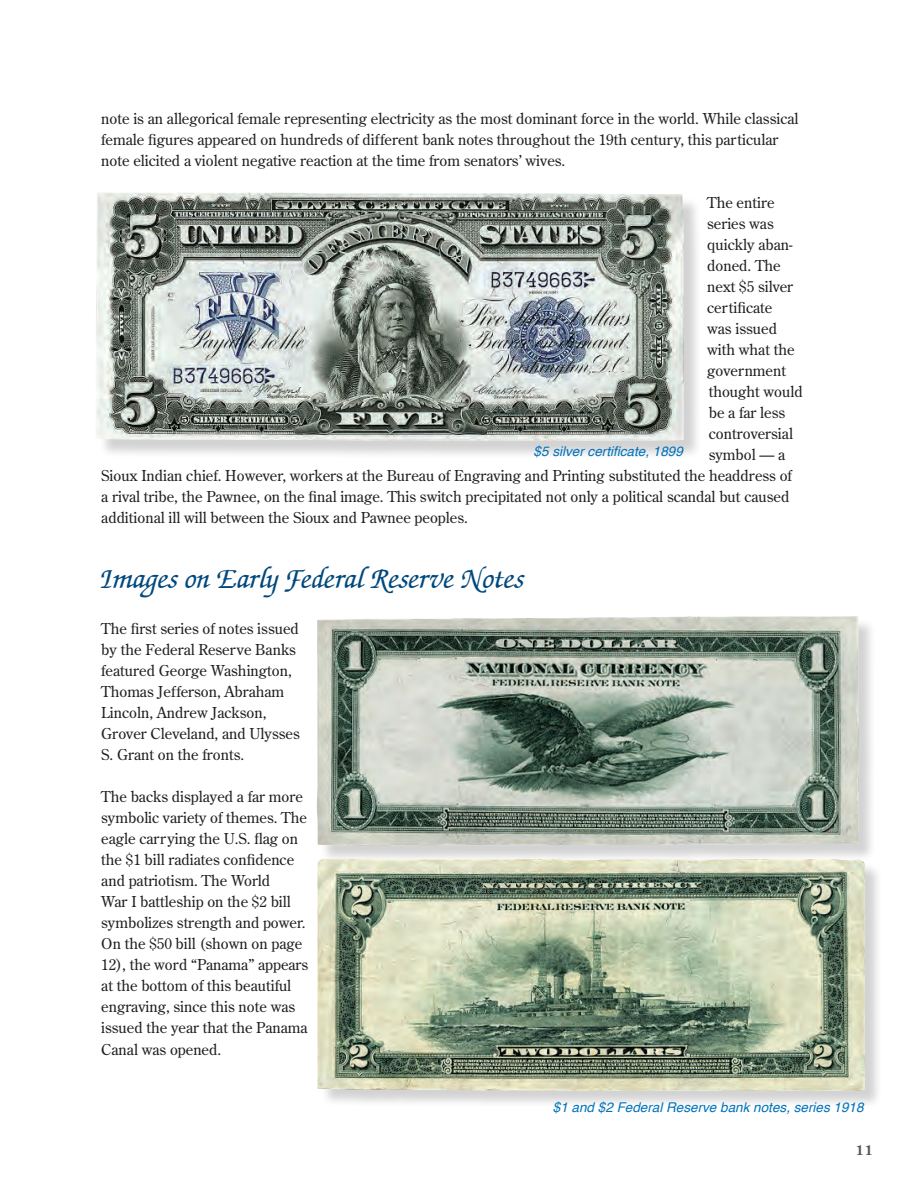
<style>
.page{position:relative;width:909px;height:1197px;background:#fff}
.page>*{position:absolute;margin:0;border:0;box-sizing:border-box;transform-origin:0 0}
.t1{font:italic 500 30px "Zapf Chancery IT Cby BT";color:#00487d}
.t2{font:15px/21px "Century Old Style Std";color:#231f20}
.t3{font:italic 13.5px "Helvetica";color:#0072bb}
.t4{font:700 13.5px "Century Old Style Std";color:#57585a}
</style>
<div class="page">
<div style="left:99px;top:195px;width:602px;height:264px;background:#231f20;opacity:.2"></div>
<img style="left:96px;top:192px;width:596px;height:258px">
<div style="left:319px;top:618px;width:557px;height:246px;background:#231f20;opacity:.2"></div>
<img style="left:317px;top:616px;width:546px;height:236px">
<div style="left:320px;top:861px;width:562px;height:247px;background:#231f20;opacity:.2"></div>
<img style="left:317px;top:852px;width:554px;height:244px">
<p class="t2" style="left:101px;top:107px;width:698px">note is an allegorical female representing electricity as the most dominant force in the world. While classical female figures appeared on hundreds of different bank notes throughout the 19th century, this particular note elicited a violent negative reaction at the time from senators’ wives.</p>
<p class="t2" style="left:707px;top:192px;width:69px">The entire</p>
<p class="t2" style="left:707px;top:213px;width:68px">series was</p>
<p class="t2" style="left:707px;top:234px;width:87px">quickly aban-</p>
<p class="t2" style="left:707px;top:255px;width:75px">doned. The</p>
<p class="t2" style="left:707px;top:276px;width:87px">next $5 silver</p>
<p class="t2" style="left:707px;top:297px;width:67px">certificate</p>
<p class="t2" style="left:707px;top:318px;width:71px">was issued</p>
<p class="t2" style="left:707px;top:339px;width:89px">with what the</p>
<p class="t2" style="left:707px;top:360px;width:80px">government</p>
<p class="t2" style="left:708px;top:381px;width:95px">thought would</p>
<p class="t2" style="left:708px;top:402px;width:78px">be a far less</p>
<p class="t2" style="left:708px;top:423px;width:86px">controversial</p>
<p class="t2" style="left:708px;top:444px;width:78px">symbol — a</p>
<p class="t2" style="left:101px;top:465px;width:692px">Sioux Indian chief. However, workers at the Bureau of Engraving and Printing substituted the headdress of</p>
<p class="t2" style="left:101px;top:486px;width:689px">a rival tribe, the Pawnee, on the final image. This switch precipitated not only a political scandal but caused</p>
<p class="t2" style="left:101px;top:507px;width:368px">additional ill will between the Sioux and Pawnee peoples.</p>
<p class="t3" style="left:533px;top:441px;width:151px">$5 silver certificate, 1899</p>
<h1 class="t1" style="left:100px;top:562px;width:426px">Images on Early Federal Reserve Notes</h1>
<p class="t2" style="left:101px;top:618px;width:200px">The first series of notes issued by the Federal Reserve Banks featured George Washington,<br>Thomas Jefferson, Abraham<br>Lincoln, Andrew Jackson,<br>Grover Cleveland, and Ulysses<br>S. Grant on the fronts.</p>
<p class="t2" style="left:101px;top:786px;width:208px">The backs displayed a far more symbolic variety of themes. The eagle carrying the U.S. flag on the $1 bill radiates confidence and patriotism. The World<br>War I battleship on the $2 bill symbolizes strength and power.<br>On the $50 bill (shown on page<br>12), the word “Panama” appears at the bottom of this beautiful engraving, since this note was issued the year that the Panama<br>Canal was opened.</p>
<p class="t3" style="left:553px;top:1096px;width:312px">$1 and $2 Federal Reserve bank notes, series 1918</p>
<p class="t4" style="left:855px;top:1141px;width:19px">11</p>
</div>
